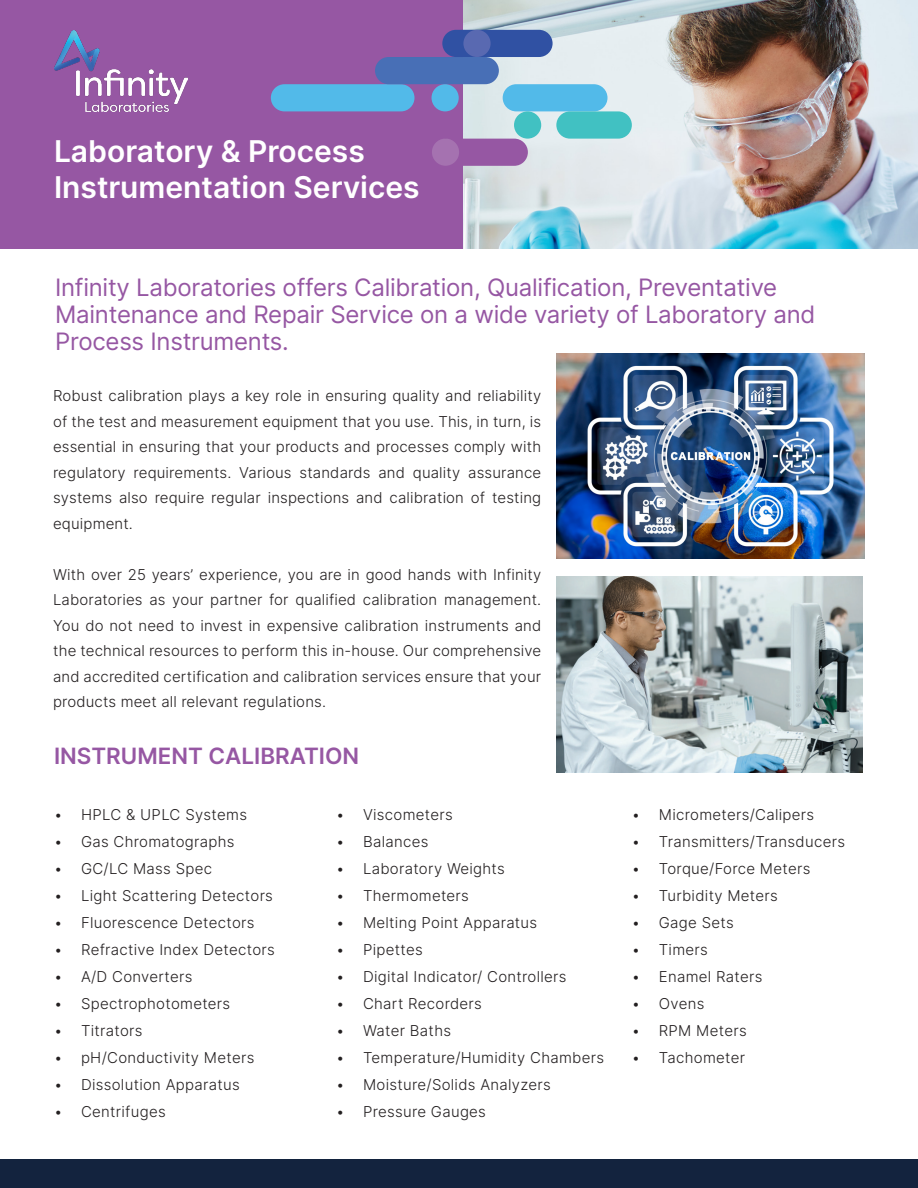
<style>
.page{position:relative;width:918px;height:1188px;background:#fff}
.page>*{position:absolute;margin:0;border:0;box-sizing:border-box;transform-origin:0 0}
.t1{font:600 30px "Inter";color:#fff}
.t2{font:24px/27px "Inter";letter-spacing:-.01em;color:#9657a3}
.t3{font:600 22.5px "Inter";color:#9657a3}
.t4{font:300 15px/25.5px "Inter";letter-spacing:.02em;color:#231f20;text-align:justify}
</style>
<div class="page">
<div style="left:0;top:0;width:918px;height:249px;background:#9657a3"></div>
<img style="left:463px;top:0;width:455px;height:249px">
<div style="left:411px;top:139px;width:117px;height:27px;background:#9657a3;border-radius:14px"></div>
<div style="left:271px;top:84px;width:144px;height:27px;background:#52bae9;border-radius:14px"></div>
<div style="left:503px;top:84px;width:105px;height:27px;background:#52bae9;border-radius:14px"></div>
<div style="left:375px;top:57px;width:124px;height:27px;background:#486fb6;border-radius:14px"></div>
<div style="left:442px;top:30px;width:111px;height:27px;background:#3051a3;border-radius:14px"></div>
<div style="left:463px;top:30px;width:28px;height:27px;background:#5969b1;border-radius:50%"></div>
<div style="left:556px;top:111px;width:76px;height:28px;background:#41c1c2;border-radius:14px"></div>
<div style="left:514px;top:111px;width:27px;height:28px;background:#41c1c2;border-radius:50%"></div>
<div style="left:432px;top:139px;width:27px;height:27px;background:#a572b0;border-radius:13px"></div>
<div style="left:432px;top:84px;width:27px;height:27px;background:#52bae9;border-radius:50%"></div>
<img style="left:54px;top:30px;width:133px;height:82px">
<div style="left:0;top:1159px;width:918px;height:29px;background:#13233e"></div>
<img style="left:556px;top:353px;width:309px;height:206px">
<img style="left:556px;top:576px;width:307px;height:197px">
<p class="t1" style="left:54px;top:129px;width:312px">Laboratory &amp; Process</p>
<p class="t1" style="left:54px;top:165px;width:367px">Instrumentation Services</p>
<p class="t2" style="left:55px;top:274px;width:762px">Infinity Laboratories offers Calibration, Qualification, Preventative<br>Maintenance and Repair Service on a wide variety of Laboratory and<br>Process Instruments.</p>
<p class="t4" style="left:53px;top:383px;width:490px">Robust calibration plays a key role in ensuring quality and reliability of the test and measurement equipment that you use. This, in turn, is essential in ensuring that your products and processes comply with regulatory requirements. Various standards and quality assurance systems also require regular inspections and calibration of testing equipment.</p>
<p class="t4" style="left:53px;top:561px;width:490px">With over 25 years’ experience, you are in good hands with Infinity Laboratories as your partner for qualified calibration management.<br>You do not need to invest in expensive calibration instruments and the technical resources to perform this in-house. Our comprehensive and accredited certification and calibration services ensure that your products meet all relevant regulations.</p>
<p class="t3" style="left:54px;top:739px;width:307px">INSTRUMENT CALIBRATION</p>
<p class="t4" style="left:54px;top:802px;width:195px">• HPLC &amp; UPLC Systems</p>
<p class="t4" style="left:54px;top:829px;width:182px">• Gas Chromatographs</p>
<p class="t4" style="left:54px;top:856px;width:160px">• GC/LC Mass Spec</p>
<p class="t4" style="left:54px;top:883px;width:221px">• Light Scattering Detectors</p>
<p class="t4" style="left:54px;top:910px;width:202px">• Fluorescence Detectors</p>
<p class="t4" style="left:54px;top:937px;width:222px">• Refractive Index Detectors</p>
<p class="t4" style="left:54px;top:964px;width:140px">• A/D Converters</p>
<p class="t4" style="left:54px;top:991px;width:178px">• Spectrophotometers</p>
<p class="t4" style="left:54px;top:1018px;width:90px">• Titrators</p>
<p class="t4" style="left:54px;top:1045px;width:202px">• pH/Conductivity Meters</p>
<p class="t4" style="left:54px;top:1072px;width:187px">• Dissolution Apparatus</p>
<p class="t4" style="left:54px;top:1099px;width:113px">• Centrifuges</p>
<p class="t4" style="left:336px;top:802px;width:118px">• Viscometers</p>
<p class="t4" style="left:336px;top:829px;width:94px">• Balances</p>
<p class="t4" style="left:336px;top:856px;width:170px">• Laboratory Weights</p>
<p class="t4" style="left:336px;top:883px;width:134px">• Thermometers</p>
<p class="t4" style="left:336px;top:910px;width:203px">• Melting Point Apparatus</p>
<p class="t4" style="left:336px;top:937px;width:88px">• Pipettes</p>
<p class="t4" style="left:336px;top:964px;width:232px">• Digital Indicator/ Controllers</p>
<p class="t4" style="left:336px;top:991px;width:147px">• Chart Recorders</p>
<p class="t4" style="left:336px;top:1018px;width:117px">• Water Baths</p>
<p class="t4" style="left:336px;top:1045px;width:270px">• Temperature/Humidity Chambers</p>
<p class="t4" style="left:336px;top:1072px;width:216px">• Moisture/Solids Analyzers</p>
<p class="t4" style="left:336px;top:1099px;width:151px">• Pressure Gauges</p>
<p class="t4" style="left:632px;top:802px;width:184px">• Micrometers/Calipers</p>
<p class="t4" style="left:632px;top:829px;width:215px">• Transmitters/Transducers</p>
<p class="t4" style="left:632px;top:856px;width:180px">• Torque/Force Meters</p>
<p class="t4" style="left:632px;top:883px;width:147px">• Turbidity Meters</p>
<p class="t4" style="left:632px;top:910px;width:103px">• Gage Sets</p>
<p class="t4" style="left:632px;top:937px;width:78px">• Timers</p>
<p class="t4" style="left:632px;top:964px;width:132px">• Enamel Raters</p>
<p class="t4" style="left:632px;top:991px;width:74px">• Ovens</p>
<p class="t4" style="left:632px;top:1018px;width:116px">• RPM Meters</p>
<p class="t4" style="left:632px;top:1045px;width:115px">• Tachometer</p>
</div>
